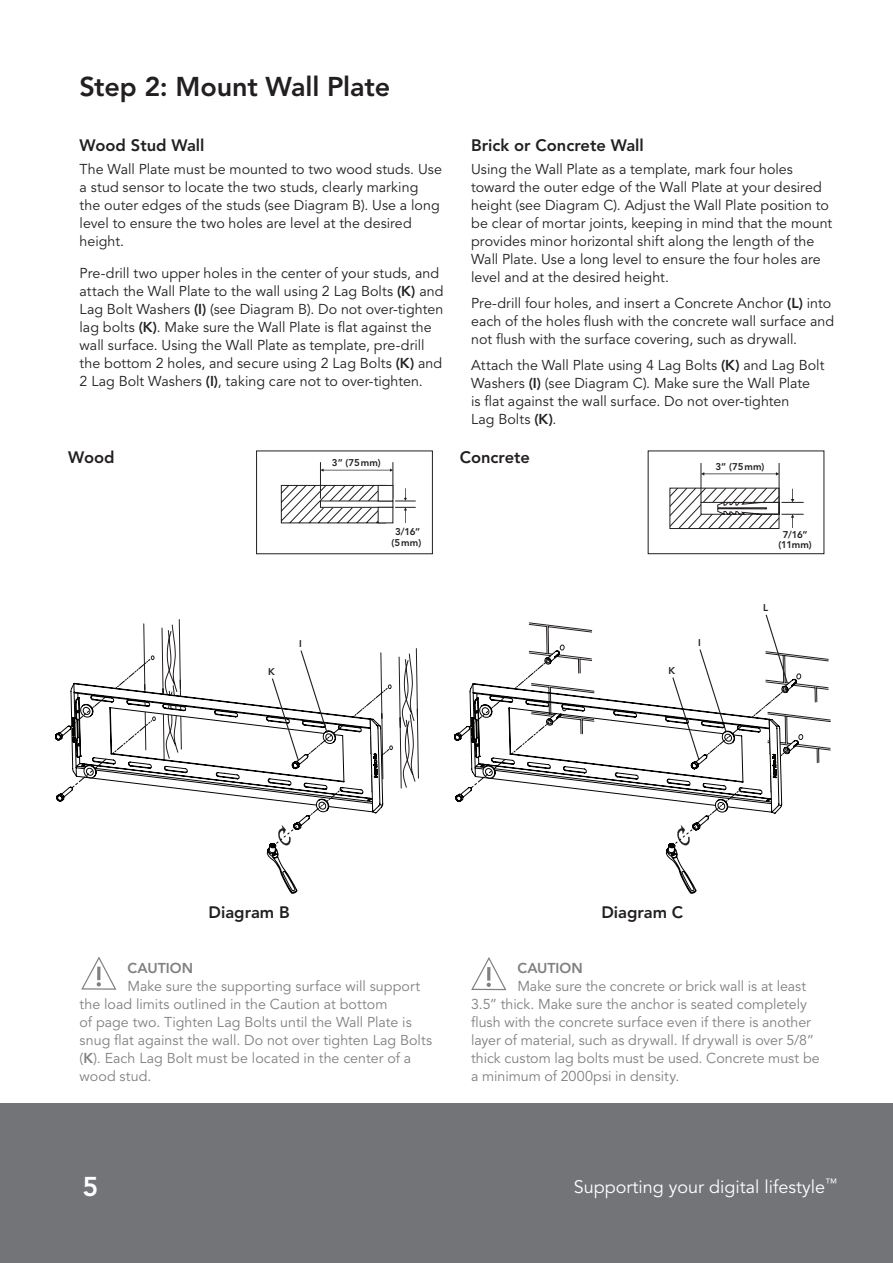
<style>
.page{position:relative;width:893px;height:1263px;background:#fff}
.page>*{position:absolute;margin:0;border:0;box-sizing:border-box;transform-origin:0 0}
.Subhead_18pt{font:800 27px "Avenir LT Std";letter-spacing:-.005em;color:#231f20}
.step_n{font:800 27px "Avenir LT Std";color:#fff}
.body{font:18px "Avenir LT Std";color:#fff}
.Subhead_11pt{font:800 16.5px "Avenir LT Std";color:#231f20}
.Warning_9pt{font:14.25px/18px "Avenir LT Std";color:#231f20}
.Warning_9pt-2{font:14.25px "Avenir LT Std";color:#808083}
.Body_9_5pt_small_spa{font:14.25px/18px "Avenir LT Std";color:#231f20}
.Body_9_5pt{font:14.25px/18px "Avenir LT Std";color:#231f20}
.Warning_9pt-3{font:800 14.25px "Avenir LT Std";color:#808083}
.body-2{font:12px "Avenir LT Std";color:#fff}
.Diagram_6pt{font:800 9.75px/10.5px "Avenir LT Std";letter-spacing:.025em;color:#231f20;text-align:center}
.s1{font-weight:800}
</style>
<div class="page">
<svg style="left:144px;top:619px;width:274px;height:169px"></svg>
<svg style="left:55px;top:725px;width:255px;height:105px"></svg>
<svg style="left:267px;top:825px;width:30px;height:69px"></svg>
<div style="left:0;top:1104px;width:893px;height:159px;background:#727477"></div>
<svg style="left:81px;top:956px;width:35px;height:34px"></svg>
<svg style="left:471px;top:957px;width:35px;height:33px"></svg>
<hr style="left:487px;top:967px;width:3px;height:14px;background:#808083">
<svg style="left:256px;top:450px;width:177px;height:104px"></svg>
<div style="left:378px;top:485px;width:15px;height:16px;background:#fff"></div>
<div style="left:378px;top:485px;width:15px;height:16px;border:1px solid #231f20"></div>
<div style="left:378px;top:507px;width:15px;height:16px;background:#fff"></div>
<div style="left:378px;top:507px;width:15px;height:16px;border:1px solid #231f20"></div>
<div style="left:648px;top:451px;width:176px;height:103px;border:1px solid #231f20"></div>
<svg style="left:669px;top:463px;width:135px;height:66px"></svg>
<svg style="left:70px;top:649px;width:319px;height:167px"></svg>
<svg style="left:666px;top:830px;width:30px;height:64px"></svg>
<svg style="left:454px;top:715px;width:322px;height:115px"></svg>
<svg style="left:752px;top:614px;width:78px;height:199px"></svg>
<svg style="left:469px;top:623px;width:273px;height:194px"></svg>
<p class="Subhead_18pt" style="left:80px;top:70px;width:312px">Step 2: Mount Wall Plate</p>
<p class="Subhead_11pt" style="left:80px;top:135px;width:126px">Wood Stud Wall</p>
<p class="Warning_9pt" style="left:80px;top:161px;width:364px">The Wall Plate must be mounted to two wood studs. Use a stud sensor to locate the two studs, clearly marking the outer edges of the studs (see Diagram B). Use a long level to ensure the two holes are level at the desired height.</p>
<p class="Warning_9pt" style="left:80px;top:264px;width:365px">Pre-drill two upper holes in the center of your studs, and attach the Wall Plate to the wall using 2 Lag Bolts <span class="s1">(K)</span> and Lag Bolt Washers <span class="s1">(I)</span> (see Diagram B). Do not over-tighten lag bolts <span class="s1">(K)</span>. Make sure the Wall Plate is flat against the wall surface. Using the Wall Plate as template, pre-drill the bottom 2 holes, and secure using 2 Lag Bolts <span class="s1">(K)</span> and 2 Lag Bolt Washers <span class="s1">(I)</span>, taking care not to over-tighten.</p>
<p class="Subhead_11pt" style="left:471px;top:135px;width:174px">Brick or Concrete Wall</p>
<p class="Body_9_5pt_small_spa" style="left:471px;top:161px;width:363px">Using the Wall Plate as a template, mark four holes toward the outer edge of the Wall Plate at your desired height (see Diagram C). Adjust the Wall Plate position to be clear of mortar joints, keeping in mind that the mount provides minor horizontal shift along the length of the Wall Plate. Use a long level to ensure the four holes are level and at the desired height.</p>
<p class="Body_9_5pt_small_spa" style="left:471px;top:295px;width:365px">Pre-drill four holes, and insert a Concrete Anchor <span class="s1">(L)</span> into each of the holes flush with the concrete wall surface and not flush with the surface covering, such as drywall.</p>
<p class="Body_9_5pt" style="left:471px;top:357px;width:355px">Attach the Wall Plate using 4 Lag Bolts <span class="s1">(K)</span> and Lag Bolt Washers <span class="s1">(I)</span> (see Diagram C). Make sure the Wall Plate<br>is flat against the wall surface. Do not over-tighten<br>Lag Bolts <span class="s1">(K)</span>.</p>
<p class="Subhead_11pt" style="left:68px;top:447px;width:48px">Wood</p>
<p class="Subhead_11pt" style="left:460px;top:447px;width:72px">Concrete</p>
<p class="Diagram_6pt" style="left:332px;top:458px;width:50px">3” (75mm)</p>
<p class="Diagram_6pt" style="left:715px;top:461px;width:50px">3” (75mm)</p>
<p class="Diagram_6pt" style="left:268px;top:666px;width:8px">K</p>
<p class="Diagram_6pt" style="left:299px;top:639px;width:4px">I</p>
<p class="Diagram_6pt" style="left:392px;top:527px;width:31px">3/16” (5mm)</p>
<p class="Diagram_6pt" style="left:669px;top:665px;width:8px">K</p>
<p class="Diagram_6pt" style="left:698px;top:638px;width:4px">I</p>
<p class="Diagram_6pt" style="left:779px;top:529px;width:35px">7/16” (11mm)</p>
<p class="Diagram_6pt" style="left:763px;top:602px;width:7px">L</p>
<p class="Subhead_11pt" style="left:209px;top:903px;width:83px">Diagram B</p>
<p class="Subhead_11pt" style="left:601px;top:903px;width:83px">Diagram C</p>
<p class="Warning_9pt-3" style="left:127px;top:959px;width:67px">CAUTION</p>
<p class="Warning_9pt-2" style="left:127px;top:977px;width:294px">Make sure the supporting surface will support</p>
<p class="Warning_9pt-2" style="left:80px;top:995px;width:309px">the load limits outlined in the Caution at bottom</p>
<p class="Warning_9pt-2" style="left:80px;top:1013px;width:334px">of page two. Tighten Lag Bolts until the Wall Plate is</p>
<p class="Warning_9pt-2" style="left:80px;top:1031px;width:354px">snug flat against the wall. Do not over tighten Lag Bolts</p>
<p class="Warning_9pt-2" style="left:80px;top:1049px;width:333px">(<span class="s1">K</span>). Each Lag Bolt must be located in the center of a</p>
<p class="Warning_9pt-2" style="left:80px;top:1067px;width:73px">wood stud.</p>
<p class="step_n" style="left:83px;top:1171px;width:17px">5</p>
<p class="Warning_9pt-3" style="left:517px;top:959px;width:67px">CAUTION</p>
<p class="Warning_9pt-2" style="left:517px;top:977px;width:290px">Make sure the concrete or brick wall is at least</p>
<p class="Warning_9pt-2" style="left:471px;top:995px;width:337px">3.5” thick. Make sure the anchor is seated completely</p>
<p class="Warning_9pt-2" style="left:471px;top:1013px;width:341px">flush with the concrete surface even if there is another</p>
<p class="Warning_9pt-2" style="left:471px;top:1031px;width:345px">layer of material, such as drywall. If drywall is over 5/8”</p>
<p class="Warning_9pt-2" style="left:471px;top:1049px;width:350px">thick custom lag bolts must be used. Concrete must be</p>
<p class="Warning_9pt-2" style="left:471px;top:1067px;width:210px">a minimum of 2000psi in density.</p>
<p class="body-2" style="left:825px;top:1175px;width:13px">™</p>
<p class="body" style="left:574px;top:1182px;width:265px">Supporting your digital lifestyle<sup>™</sup></p>
</div>
